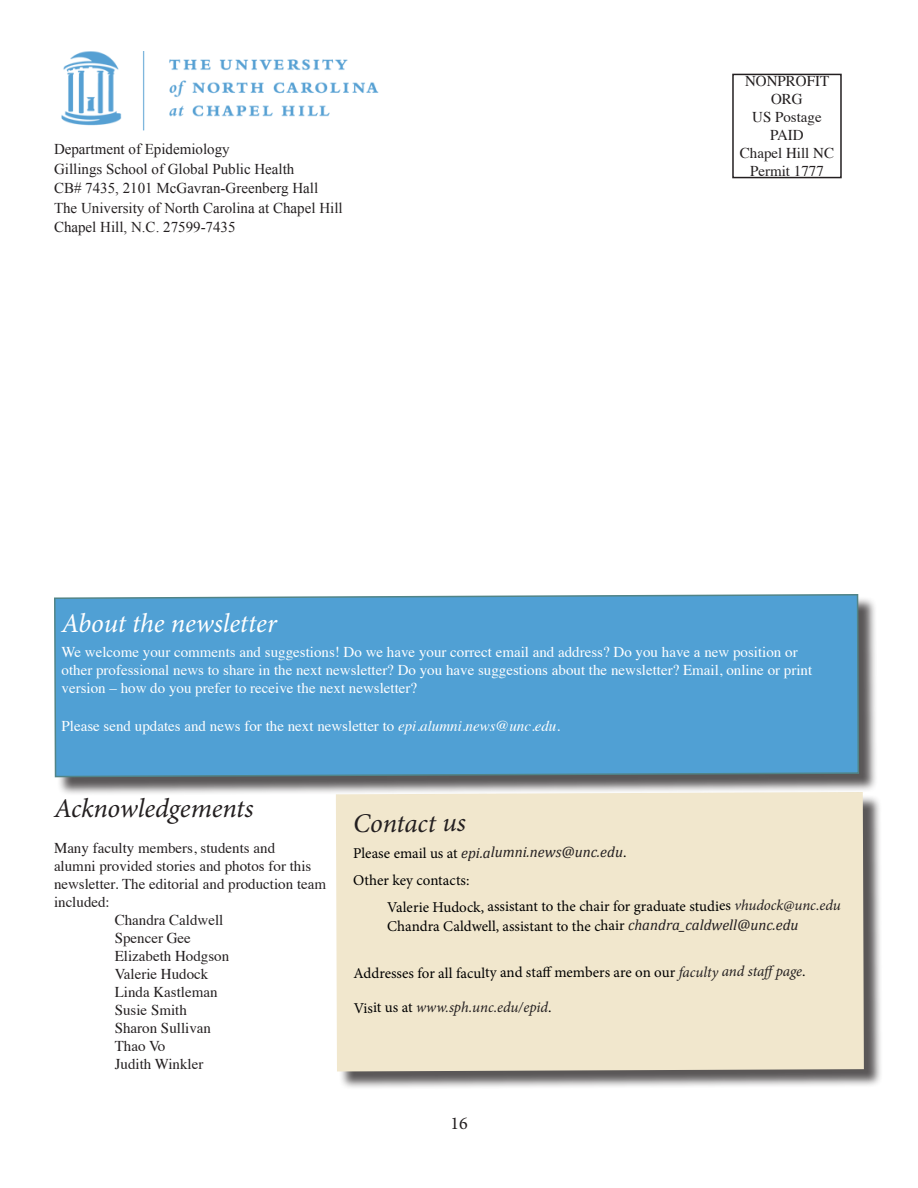
<style>
.page{position:relative;width:918px;height:1188px;background:#fff}
.page>*{position:absolute;margin:0;border:0;box-sizing:border-box;transform-origin:0 0}
.Heading_2{font:italic 27px "Minion Pro";letter-spacing:-.005em;color:#231f20}
.Heading_2-2{font:italic 27px "Minion Pro";letter-spacing:-.005em;color:#fff}
.t1{font:18px "Minion Pro";color:#231f20}
.t2{font:15px/18px "Times";color:#fff}
.t3{font:15px/18px "Times";color:#231f20;text-align:center}
.EpiNewsletter_body{font:15px "Minion Pro";letter-spacing:-.005em;color:#000}
.t4{font:15px "Times New Roman";color:#231f20}
.Heading_2-3{font:italic 15px "Cambria";letter-spacing:-.005em;color:#231f20}
.EpiNewsletter_body-2{font:italic 15px "Minion Pro";letter-spacing:-.01em;color:#231f20}
.s1{font-style:italic}
.s2{font-family:"Minion Pro";font-style:normal;color:#000}
.s3{font-style:italic;color:#231f20}
.s4{font-family:"Cambria";font-style:italic;color:#231f20}
.s5{font-style:normal;color:#000}
</style>
<div class="page">
<div style="left:338px;top:795px;width:544px;height:295px;background:#231f20;opacity:.75"></div>
<div style="left:336px;top:796px;width:528px;height:275px;background:#f1e7cd"></div>
<div style="left:57px;top:596px;width:820px;height:200px;background:#231f20;opacity:.75"></div>
<div style="left:54px;top:594px;width:806px;height:184px;background:#50a0d4"></div>
<div style="left:732px;top:74px;width:110px;height:104px;border:2px solid #231f20"></div>
<img style="left:61px;top:51px;width:318px;height:80px">
<p class="t4" style="left:54px;top:139px;width:177px">Department of Epidemiology</p>
<p class="t4" style="left:54px;top:159px;width:242px">Gillings School of Global Public Health</p>
<p class="t4" style="left:54px;top:178px;width:266px">CB# 7435, 2101 McGavran-Greenberg Hall</p>
<p class="t4" style="left:54px;top:198px;width:290px">The University of North Carolina at Chapel Hill</p>
<p class="t4" style="left:54px;top:217px;width:183px">Chapel Hill, N.C. 27599-7435</p>
<p class="t3" style="left:745px;top:71px;width:86px">NONPROFIT<br>ORG</p>
<p class="t3" style="left:752px;top:107px;width:71px">US Postage</p>
<p class="t3" style="left:770px;top:125px;width:35px">PAID</p>
<p class="t3" style="left:740px;top:143px;width:96px">Chapel Hill NC</p>
<p class="t3" style="left:750px;top:161px;width:75px">Permit 1777</p>
<p class="Heading_2-2" style="left:62px;top:605px;width:217px">About the newsletter</p>
<p class="t2" style="left:62px;top:642px;width:752px">We welcome your comments and suggestions! Do we have your correct email and address? Do you have a new position or other professional news to share in the next newsletter? Do you have suggestions about the newsletter? Email, online or print version – how do you prefer to receive the next newsletter?</p>
<p class="t2" style="left:62px;top:715px;width:500px">Please send updates and news for the next newsletter to <span class="s1">epi.alumni.news@unc.edu.</span></p>
<p class="Heading_2" style="left:54px;top:790px;width:201px">Acknowledgements</p>
<p class="t3" style="left:54px;top:838px;width:274px;text-align:left">Many faculty members, students and<br>alumni provided stories and photos for this newsletter. The editorial and production team included:</p>
<p class="t3" style="left:115px;top:910px;width:110px">Chandra Caldwell</p>
<p class="t3" style="left:115px;top:928px;width:78px">Spencer Gee</p>
<p class="t3" style="left:115px;top:946px;width:116px">Elizabeth Hodgson</p>
<p class="t3" style="left:115px;top:964px;width:95px">Valerie Hudock</p>
<p class="t3" style="left:115px;top:982px;width:104px">Linda Kastleman</p>
<p class="t3" style="left:115px;top:1000px;width:74px">Susie Smith</p>
<p class="t3" style="left:115px;top:1018px;width:98px">Sharon Sullivan</p>
<p class="t3" style="left:115px;top:1036px;width:52px">Thao Vo</p>
<p class="t3" style="left:115px;top:1054px;width:90px">Judith Winkler</p>
<p class="Heading_2" style="left:353px;top:805px;width:115px">Contact us</p>
<p class="Heading_2-3" style="left:353px;top:842px;width:275px"><span class="s2">Please email us at</span> epi.alumni.news@unc.edu<span class="s2">.</span></p>
<p class="EpiNewsletter_body" style="left:353px;top:870px;width:118px">Other key contacts:</p>
<p class="EpiNewsletter_body" style="left:387px;top:896px;width:455px">Valerie Hudock, assistant to the chair for graduate studies <span class="s3">vhudock@unc.edu</span></p>
<p class="EpiNewsletter_body" style="left:387px;top:916px;width:413px">Chandra Caldwell, assistant to the chair <span class="s4">chandra_caldwell@unc.edu</span></p>
<p class="EpiNewsletter_body" style="left:354px;top:963px;width:454px">Addresses for all faculty and staff members are on our <span class="s3">faculty and staffpage</span>.</p>
<p class="EpiNewsletter_body-2" style="left:354px;top:997px;width:199px"><span class="s5">Visit us at</span> www.sph.unc.edu/epid<span class="s5">.</span></p>
<p class="t1" style="left:450px;top:1111px;width:19px">16</p>
</div>
